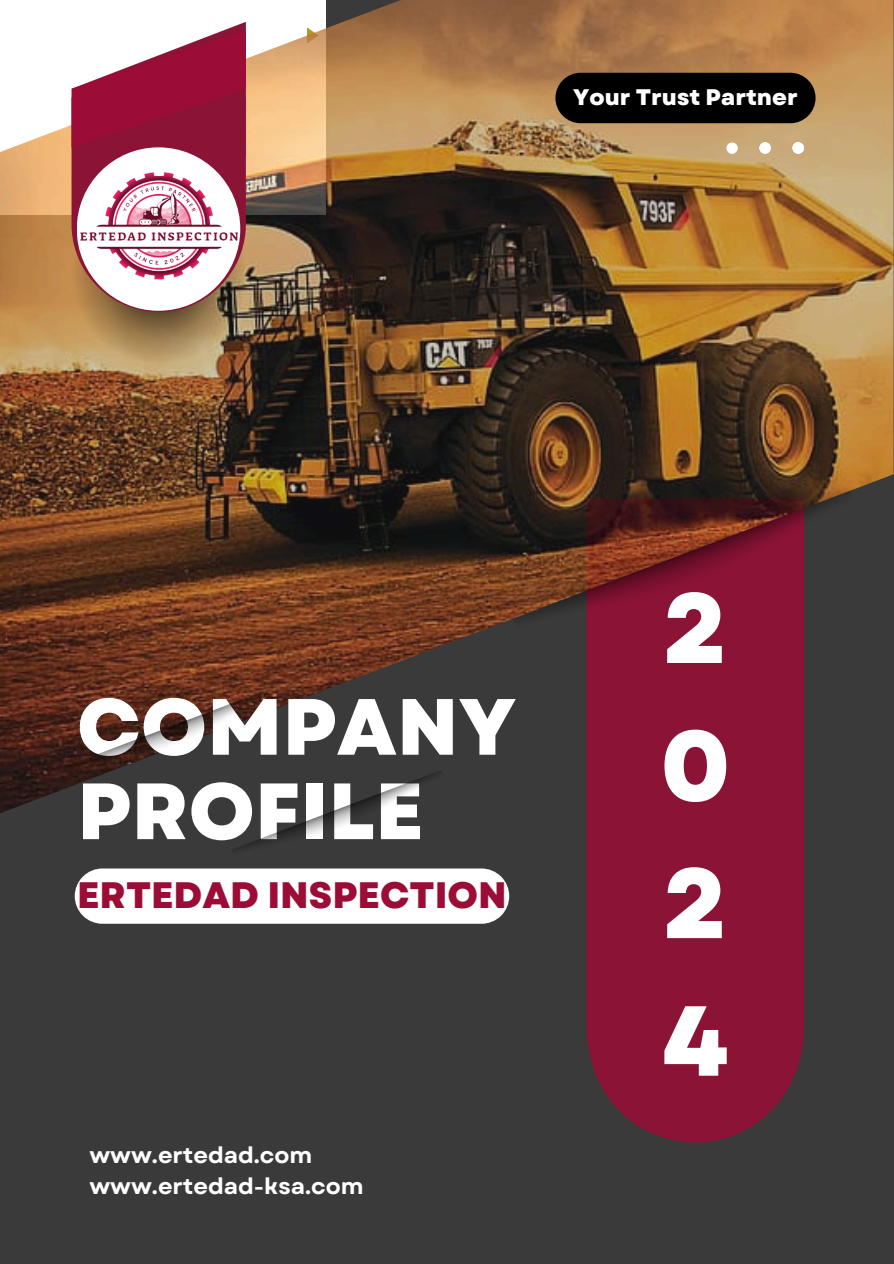
<style>
.page{position:relative;width:894px;height:1264px;background:#fff}
.page>*{position:absolute;margin:0;border:0;box-sizing:border-box;transform-origin:0 0}
.t1{font:800 99.15px/137.6px "Garet";color:#fff;text-align:justify}
.t2{font:800 79.5px/84.3px "Garet";color:#fff}
.t3{font:800 36.75px "Garet";color:#9b0c36}
.t4{font:700 22.5px "Garet";color:#fff}
.t5{font:800 22.5px "Garet";color:#fff}
</style>
<div class="page">
<div style="left:0;top:0;width:893px;height:1263px;background:#3a3a3b"></div>
<svg style="left:586px;top:813px;width:218px;height:329px;fill:#8b1336"></svg>
<img style="left:0;top:0;width:893px;height:813px">
<svg style="left:71px;top:22px;width:175px;height:341px"></svg>
<div style="left:75px;top:868px;width:434px;height:55px;background:#fff"></div>
<img style="left:63px;top:687px;width:217px;height:100px">
<img style="left:232px;top:770px;width:217px;height:99px">
<svg style="left:726px;top:143px;width:11px;height:11px"></svg>
<svg style="left:759px;top:142px;width:11px;height:12px"></svg>
<svg style="left:792px;top:142px;width:11px;height:12px"></svg>
<img style="left:69px;top:147px;width:171px;height:171px">
<div style="left:555px;top:73px;width:260px;height:50px;background:#000;border-radius:25px"></div>
<p class="t5" style="left:573px;top:81px;width:226px">Your Trust Partner</p>
<p class="t2" style="left:77px;top:685px;width:440px">COMPANY<br>PROFILE</p>
<p class="t3" style="left:77px;top:868px;width:431px">ERTEDAD INSPECTION</p>
<p class="t4" style="left:89px;top:1138px;width:224px">www.ertedad.com</p>
<h1 class="t4" style="left:89px;top:1170px;width:275px">www.ertedad-ksa.com</h1>
<h2 class="t1" style="left:660px;top:560px;width:71px">2<br>0<br>2<br>4</h2>
</div>
